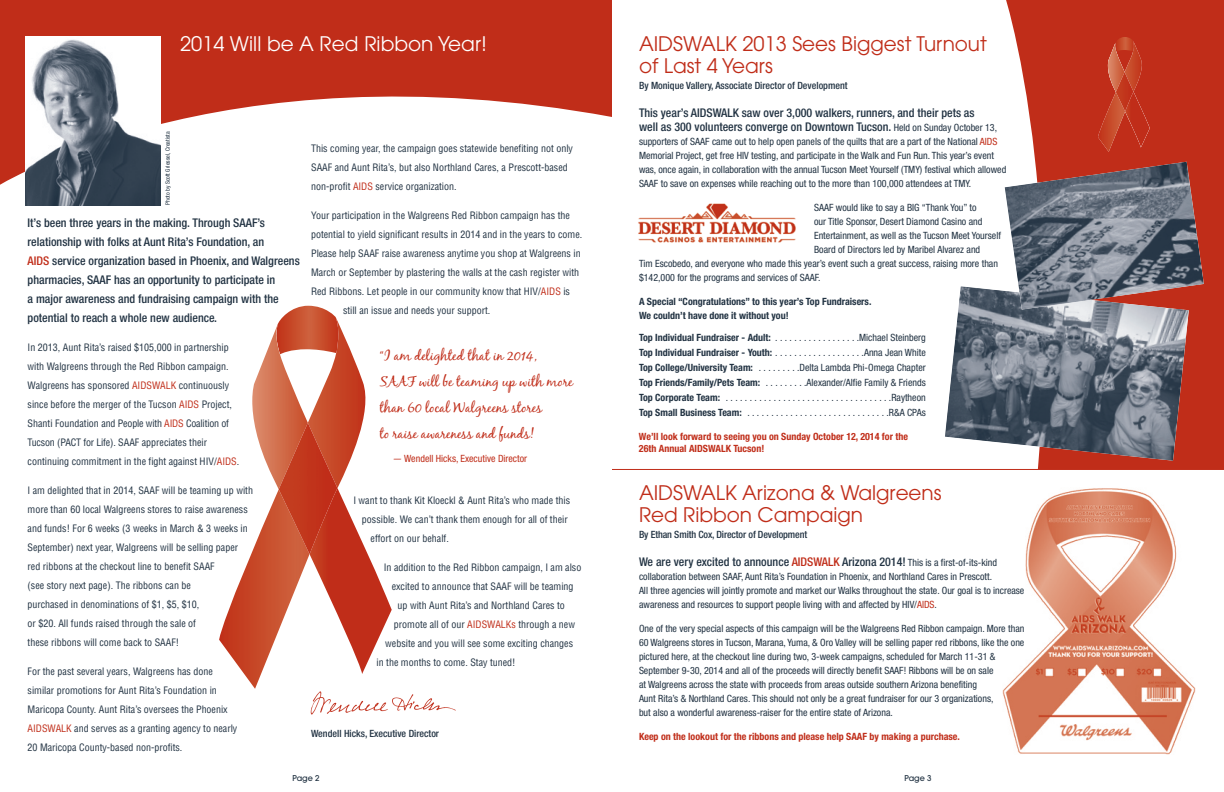
<style>
.page{position:relative;width:1224px;height:792px;background:#fff}
.page>*{position:absolute;margin:0;border:0;box-sizing:border-box;transform-origin:0 0}
.t1{font:20px/22px "Avant Garde";color:#c02d19}
.t2{font:20px "Avant Garde";letter-spacing:.005em;color:#fff}
.t3{font:14px/26px "Black Jack";color:#c02d19}
.t4{font:500 condensed 12px/19px "Helvetica Neue LT";color:#213242}
.t5{font:500 condensed 12px/14px "Helvetica Neue";color:#213242}
.t6{font:condensed 10px/14px "Helvetica Neue";color:#213242}
.t7{font:condensed 10px/19px "Helvetica";color:#213242}
.t8{font:500 condensed 10px "Helvetica Neue";color:#213242}
.t9{font:700 condensed 10px/14px "Helvetica Neue";color:#213242}
.t10{font:700 condensed 10px/12px "Helvetica Neue";color:#c02d19}
.t11{font:700 condensed 10px "Helvetica Neue";color:#c02d19}
.t12{font:condensed 10px "Helvetica Neue";color:#c02d19}
.t13{font:500 8px "Avant Garde";color:#213242}
.t14{font:condensed 6px "Helvetica Neue";color:#213242}
.s1{color:#c02d19}
.s2{font-family:"Adobe Garamond Pro";font-style:italic;font-stretch:normal;font-size:14px}
.s3{font-weight:400;font-size:10px}
.s4{font-weight:700}
</style>
<div class="page">
<svg style="left:0;top:0;width:612px;height:190px;fill:#c02d19"></svg>
<img style="left:26px;top:36px;width:135px;height:169px">
<img style="left:310px;top:691px;width:146px;height:23px">
<svg style="left:1004px;top:0;width:220px;height:469px;background:#c53e2b"></svg>
<svg style="left:1098px;top:37px;width:52px;height:115px;background:#c43c24"></svg>
<svg style="left:219px;top:552px;width:42px;height:137px"></svg>
<svg style="left:277px;top:306px;width:63px;height:19px"></svg>
<svg style="left:252px;top:325px;width:140px;height:349px"></svg>
<img style="left:279px;top:423px;width:58px;height:131px;border-radius:50%">
<img style="left:276px;top:324px;width:4px;height:30px">
<img style="left:638px;top:203px;width:158px;height:40px">
<img style="left:945px;top:286px;width:244px;height:175px">
<img style="left:1005px;top:162px;width:199px;height:148px">
<img style="left:1003px;top:488px;width:193px;height:267px">
<hr style="left:612px;top:469px;width:612px;height:1px;background:#c02d19">
<h1 class="t2" style="left:180px;top:36px;width:309px">2014 Will be A Red Ribbon Year!</h1>
<p class="t14" style="left:166px;top:205px;width:75px;rotate:-90deg">Photo by Scott Griessel, Creatista</p>
<p class="t4" style="left:28px;top:215px;width:274px">It’s been three years in the making. Through SAAF’s relationship with folks at Aunt Rita’s Foundation, an<br><span class="s1">AIDS</span> service organization based in Phoenix, and Walgreens pharmacies, SAAF has an opportunity to participate in<br>a major awareness and fundraising campaign with the potential to reach a whole new audience.</p>
<p class="t7" style="left:28px;top:339px;width:213px">In 2013, Aunt Rita’s raised $105,000 in partnership with Walgreens through the Red Ribbon campaign.<br>Walgreens has sponsored <span class="s1">AIDSWALK</span> continuously since before the merger of the Tucson <span class="s1">AIDS</span> Project, Shanti Foundation and People with <span class="s1">AIDS</span> Coalition of Tucson (PACT for Life). SAAF appreciates their continuing commitment in the fight against HIV/<span class="s1">AIDS</span>.</p>
<p class="t7" style="left:28px;top:482px;width:227px">I am delighted that in 2014, SAAF will be teaming up with more than 60 local Walgreens stores to raise awareness and funds! For 6 weeks (3 weeks in March &amp; 3 weeks in September) next year, Walgreens will be selling paper red ribbons at the checkout line to benefit SAAF<br>(see story next page). The ribbons can be<br>purchased in denominations of $1, $5, $10,<br>or $20. All funds raised through the sale of<br>these ribbons will come back to SAAF!</p>
<p class="t7" style="left:28px;top:663px;width:211px">For the past several years, Walgreens has done similar promotions for Aunt Rita’s Foundation in Maricopa County. Aunt Rita’s oversees the Phoenix <span class="s1">AIDSWALK</span> and serves as a granting agency to nearly 20 Maricopa County-based non-profits.</p>
<p class="t7" style="left:311px;top:140px;width:263px">This coming year, the campaign goes statewide benefiting not only<br>SAAF and Aunt Rita’s, but also Northland Cares, a Prescott-based non-profit <span class="s1">AIDS</span> service organization.</p>
<p class="t7" style="left:311px;top:207px;width:260px">Your participation in the Walgreens Red Ribbon campaign has the</p>
<p class="t7" style="left:311px;top:226px;width:273px">potential to yield significant results in 2014 and in the years to come.</p>
<p class="t7" style="left:311px;top:245px;width:271px">Please help SAAF raise awareness anytime you shop at Walgreens in</p>
<p class="t7" style="left:311px;top:264px;width:270px">March or September by plastering the walls at the cash register with</p>
<p class="t7" style="left:311px;top:283px;width:260px">Red Ribbons. Let people in our community know that HIV/<span class="s1">AIDS</span> is</p>
<p class="t7" style="left:343px;top:302px;width:149px">still an issue and needs your support.</p>
<h2 class="t3" style="left:380px;top:344px;width:195px">“I am delighted that in 2014,<br>SAAF will be teaming up with more than 60 local Walgreens stores<br>to raise awareness and funds!</h2>
<p class="t12" style="left:394px;top:454px;width:135px"><span class="s2">–</span> Wendell Hicks, Executive Director</p>
<p class="t7" style="left:353px;top:492px;width:218px">I want to thank Kit Kloeckl &amp; Aunt Rita’s who made this</p>
<p class="t7" style="left:362px;top:511px;width:207px">possible. We can’t thank them enough for all of their</p>
<p class="t7" style="left:371px;top:530px;width:80px">effort on our behalf.</p>
<p class="t7" style="left:384px;top:559px;width:199px">In addition to the Red Ribbon campaign, I am also</p>
<p class="t7" style="left:392px;top:578px;width:183px">excited to announce that SAAF will be teaming</p>
<p class="t7" style="left:398px;top:597px;width:169px">up with Aunt Rita’s and Northland Cares to</p>
<p class="t7" style="left:394px;top:616px;width:183px">promote all of our <span class="s1">AIDSWALKs</span> through a new</p>
<p class="t7" style="left:385px;top:635px;width:189px">website and you will see some exciting changes</p>
<p class="t7" style="left:377px;top:654px;width:141px">in the months to come. Stay tuned!</p>
<p class="t8" style="left:311px;top:730px;width:130px">Wendell Hicks, Executive Director</p>
<p class="t13" style="left:292px;top:775px;width:29px">Page 2</p>
<h1 class="t1" style="left:639px;top:34px;width:349px">AIDSWALK 2013 Sees Biggest Turnout of Last 4 Years</h1>
<p class="t8" style="left:639px;top:82px;width:210px">By Monique Vallery, Associate Director of Development</p>
<p class="t5" style="left:639px;top:106px;width:360px">This year’s AIDSWALK saw over 3,000 walkers, runners, and their pets as<br>well as 300 volunteers converge on Downtown Tucson. <span class="s3">Held on Sunday October 13,</span></p>
<p class="t6" style="left:639px;top:135px;width:369px">supporters of SAAF came out to help open panels of the quilts that are a part of the National <span class="s1">AIDS </span>Memorial Project, get free HIV testing, and participate in the Walk and Fun Run. This year’s event was, once again, in collaboration with the annual Tucson Meet Yourself (TMY) festival which allowed SAAF to save on expenses while reaching out to the more than 100,000 attendees at TMY.</p>
<p class="t6" style="left:814px;top:201px;width:164px">SAAF would like to say a BIG “Thank You” to</p>
<p class="t6" style="left:814px;top:215px;width:170px">our Title Sponsor, Desert Diamond Casino and</p>
<p class="t6" style="left:814px;top:229px;width:188px">Entertainment, as well as the Tucson Meet Yourself</p>
<p class="t6" style="left:814px;top:243px;width:168px">Board of Directors led by Maribel Alvarez and</p>
<p class="t6" style="left:639px;top:257px;width:361px">Tim Escobedo, and everyone who made this year’s event such a great success, raising more than</p>
<p class="t6" style="left:639px;top:271px;width:183px">$142,000 for the programs and services of SAAF.</p>
<p class="t9" style="left:639px;top:295px;width:234px">A Special “Congratulations” to this year’s Top Fundraisers.<br>We couldn’t have done it without you!</p>
<p class="t6" style="left:639px;top:330px;width:288px;line-height:15px;text-align:justify"><span class="s4">Top Individual Fundraiser - Adult:</span> . . . . . . . . . . . . . . . . . .Michael Steinberg <span class="s4">Top Individual Fundraiser - Youth:</span> . . . . . . . . . . . . . . . . . . .Anna Jean White <span class="s4">Top College/University Team:</span> . . . . . . . . .Delta Lambda Phi-Omega Chapter <span class="s4">Top Friends/Family/Pets Team:</span> . . . . . . . . .Alexander/Alfie Family &amp; Friends <span class="s4">TopCorporateTeam:</span> ...................................Raytheon <span class="s4">TopSmallBusinessTeam:</span> ..............................R&amp;ACPAs</p>
<p class="t10" style="left:639px;top:431px;width:271px">We’ll look forward to seeing you on Sunday October 12, 2014 for the<br>26th Annual AIDSWALK Tucson!</p>
<h1 class="t1" style="left:639px;top:484px;width:304px">AIDSWALK Arizona &amp; Walgreens<br>Red Ribbon Campaign</h1>
<p class="t8" style="left:639px;top:531px;width:170px">By Ethan Smith Cox, Director of Development</p>
<p class="t5" style="left:639px;top:556px;width:360px">We are very excited to announce <span class="s1">AIDSWALK</span> Arizona 2014! <span class="s3">This is a first-of-its-kind</span></p>
<p class="t6" style="left:639px;top:571px;width:387px">collaboration between SAAF, Aunt Rita’s Foundation in Phoenix, and Northland Cares in Prescott.<br>All three agencies will jointly promote and market our Walks throughout the state. Our goal is to increase awareness and resources to support people living with and affected by HIV/<span class="s1">AIDS</span>.</p>
<p class="t6" style="left:639px;top:623px;width:387px">One of the very special aspects of this campaign will be the Walgreens Red Ribbon campaign. More than 60 Walgreens stores in Tucson, Marana, Yuma, &amp; Oro Valley will be selling paper red ribbons, like the one pictured here, at the checkout line during two, 3-week campaigns, scheduled for March 11-31 &amp; September 9-30, 2014 and all of the proceeds will directly benefit SAAF! Ribbons will be on sale<br>at Walgreens across the state with proceeds from areas outside southern Arizona benefiting<br>Aunt Rita’s &amp; Northland Cares. This should not only be a great fundraiser for our 3 organizations,<br>but also a wonderful awareness-raiser for the entire state of Arizona.</p>
<p class="t11" style="left:639px;top:733px;width:323px">Keep on the lookout for the ribbons and please help SAAF by making a purchase.</p>
<p class="t13" style="left:904px;top:775px;width:29px">Page 3</p>
</div>
